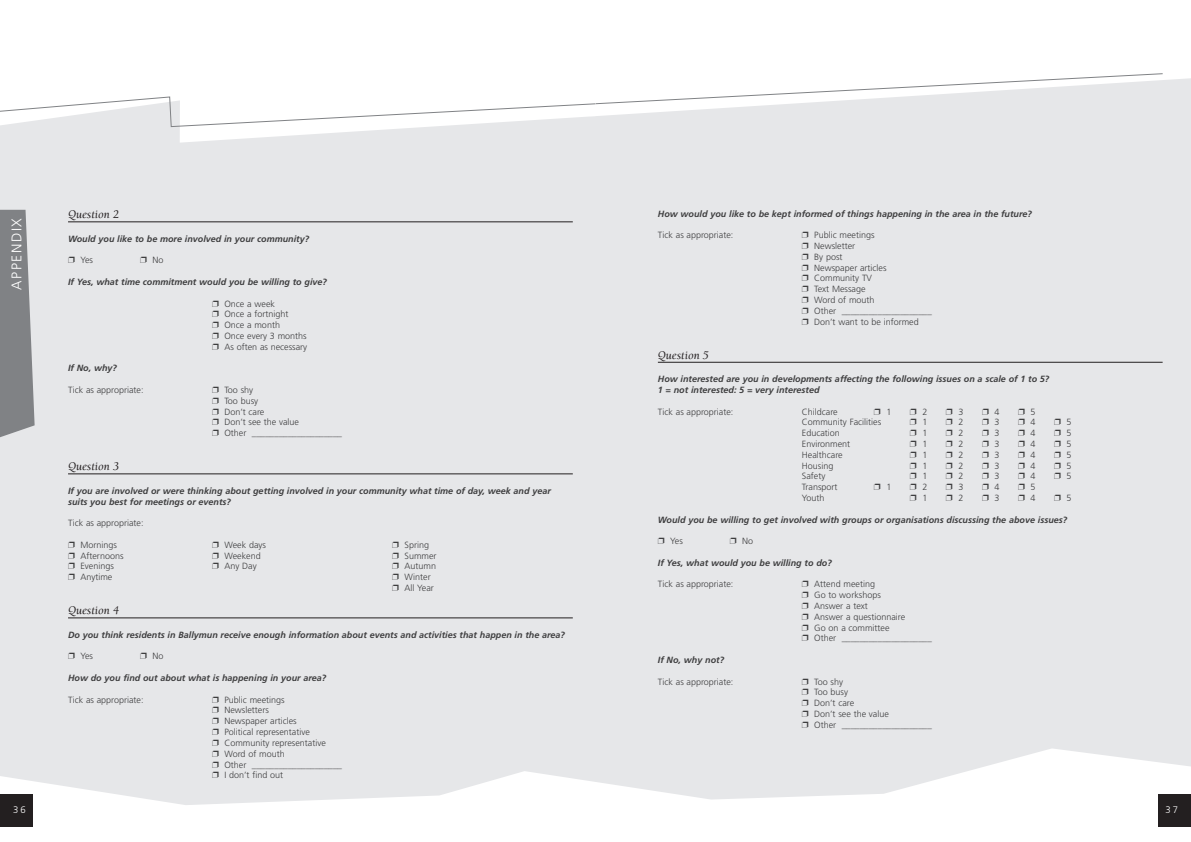
<style>
.page{position:relative;width:1191px;height:842px;background:#fff}
.page>*{position:absolute;margin:0;border:0;box-sizing:border-box;transform-origin:0 0}
.t1{font:300 14px "Frutiger";letter-spacing:.11em;color:#fff}
.t2{font:italic 12px "Berkeley";color:#231f20}
.t3{font:300 9.5px "Frutiger";color:#fff}
.t4{font:300 9px/10.8px "Frutiger";color:#3e3e3f}
.t5{font:italic 700 9px/10.8px "Frutiger";color:#3e3e3f}
</style>
<div class="page">
<div style="left:595px;top:0;width:596px;height:842px;background:#e6e7e9"></div>
<div style="left:0;top:0;width:595px;height:842px;background:#e6e7e9"></div>
<svg style="left:0;top:748px;width:1191px;height:94px;fill:#fff"></svg>
<div style="left:595px;top:0;width:596px;height:80px;background:#fff"></div>
<div style="left:1158px;top:794px;width:33px;height:32px;background:#231f20"></div>
<hr style="left:658px;top:362px;width:504px;height:1px;background:#231f20">
<svg style="left:0;top:0;width:595px;height:143px;background:#fbfbfb"></svg>
<svg style="left:0;top:74px;width:1162px;height:53px"></svg>
<svg style="left:0;top:210px;width:35px;height:228px"></svg>
<hr style="left:68px;top:221px;width:505px;height:1px;background:#231f20">
<hr style="left:68px;top:473px;width:505px;height:1px;background:#231f20">
<hr style="left:68px;top:617px;width:505px;height:1px;background:#231f20">
<div style="left:0;top:794px;width:33px;height:32px;background:#231f20"></div>
<h1 class="t1" style="left:11px;top:290px;width:73px;rotate:-90deg">APPENDIX</h1>
<p class="t3" style="left:13px;top:805px;width:14px">36</p>
<h2 class="t2" style="left:68px;top:210px;width:53px">Question 2</h2>
<p class="t5" style="left:68px;top:234px;width:243px">Would you like to be more involved in your community?</p>
<p class="t4" style="left:68px;top:256px;width:27px">❐ Yes</p>
<p class="t4" style="left:140px;top:256px;width:25px">❐ No</p>
<p class="t5" style="left:68px;top:277px;width:260px">If Yes, what time commitment would you be willing to give?</p>
<p class="t4" style="left:212px;top:299px;width:97px">❐ Once a week<br>❐ Once a fortnight<br>❐ Once a month<br>❐ Once every 3 months ❐ As often as necessary</p>
<p class="t5" style="left:68px;top:363px;width:51px">If No, why?</p>
<p class="t4" style="left:68px;top:385px;width:77px">Tick as appropriate:</p>
<p class="t4" style="left:212px;top:385px;width:131px">❐ Too shy<br>❐ Too busy<br>❐ Don’t care<br>❐ Don’t see the value<br>❐ Other ____________________</p>
<h2 class="t2" style="left:68px;top:462px;width:53px">Question 3</h2>
<p class="t5" style="left:68px;top:486px;width:484px">If you are involved or were thinking about getting involved in your community what time of day, week and year suits you best for meetings or events?</p>
<p class="t4" style="left:68px;top:518px;width:77px">Tick as appropriate:</p>
<p class="t4" style="left:68px;top:540px;width:51px">❐ Mornings</p>
<p class="t4" style="left:212px;top:540px;width:55px">❐ Week days</p>
<p class="t4" style="left:392px;top:540px;width:38px">❐ Spring</p>
<p class="t4" style="left:68px;top:551px;width:57px">❐ Afternoons</p>
<p class="t4" style="left:212px;top:551px;width:50px">❐ Weekend</p>
<p class="t4" style="left:392px;top:551px;width:46px">❐ Summer</p>
<p class="t4" style="left:68px;top:562px;width:47px">❐ Evenings</p>
<p class="t4" style="left:212px;top:562px;width:46px">❐ Any Day</p>
<p class="t4" style="left:392px;top:562px;width:45px">❐ Autumn</p>
<p class="t4" style="left:68px;top:572px;width:46px">❐ Anytime</p>
<p class="t4" style="left:392px;top:572px;width:43px">❐ Winter ❐ All Year</p>
<h2 class="t2" style="left:68px;top:606px;width:53px">Question 4</h2>
<p class="t5" style="left:68px;top:630px;width:498px">Do you think residents in Ballymun receive enough information about events and activities that happen in the area?</p>
<p class="t4" style="left:68px;top:652px;width:27px">❐ Yes</p>
<p class="t4" style="left:140px;top:652px;width:25px">❐ No</p>
<p class="t5" style="left:68px;top:673px;width:260px">How do you find out about what is happening in your area?</p>
<p class="t4" style="left:68px;top:695px;width:77px">Tick as appropriate:</p>
<p class="t4" style="left:212px;top:695px;width:131px">❐ Public meetings<br>❐ Newsletters<br>❐ Newspaper articles<br>❐ Political representative<br>❐ Community representative<br>❐ Word of mouth<br>❐ Other ____________________ ❐ I don’t find out</p>
<p class="t5" style="left:658px;top:209px;width:376px">How would you like to be kept informed of things happening in the area in the future?</p>
<p class="t4" style="left:658px;top:230px;width:77px">Tick as appropriate:</p>
<p class="t4" style="left:802px;top:230px;width:131px">❐ Public meetings<br>❐ Newsletter<br>❐ By post<br>❐ Newspaper articles<br>❐ Community TV<br>❐ Text Message<br>❐ Word of mouth<br>❐ Other ____________________ ❐ Don’t want to be informed</p>
<h2 class="t2" style="left:658px;top:350px;width:53px">Question 5</h2>
<p class="t5" style="left:658px;top:374px;width:393px">How interested are you in developments affecting the following issues on a scale of 1 to 5?<br>1 = not interested: 5 = very interested</p>
<p class="t4" style="left:658px;top:407px;width:77px">Tick as appropriate:</p>
<p class="t4" style="left:802px;top:407px;width:37px">Childcare</p>
<p class="t4" style="left:874px;top:407px;width:19px">❐ 1</p>
<p class="t4" style="left:910px;top:407px;width:19px">❐ 2</p>
<p class="t4" style="left:946px;top:407px;width:19px">❐ 3</p>
<p class="t4" style="left:982px;top:407px;width:19px">❐ 4</p>
<p class="t4" style="left:1018px;top:407px;width:19px">❐ 5</p>
<p class="t4" style="left:802px;top:418px;width:81px">Community Facilities</p>
<p class="t4" style="left:910px;top:418px;width:19px">❐ 1</p>
<p class="t4" style="left:946px;top:418px;width:19px">❐ 2</p>
<p class="t4" style="left:982px;top:418px;width:19px">❐ 3</p>
<p class="t4" style="left:1018px;top:418px;width:19px">❐ 4</p>
<p class="t4" style="left:1054px;top:418px;width:19px">❐ 5</p>
<p class="t4" style="left:802px;top:428px;width:40px">Education</p>
<p class="t4" style="left:910px;top:428px;width:19px">❐ 1</p>
<p class="t4" style="left:946px;top:428px;width:19px">❐ 2</p>
<p class="t4" style="left:982px;top:428px;width:19px">❐ 3</p>
<p class="t4" style="left:1018px;top:428px;width:19px">❐ 4</p>
<p class="t4" style="left:1054px;top:428px;width:19px">❐ 5</p>
<p class="t4" style="left:802px;top:439px;width:50px">Environment</p>
<p class="t4" style="left:910px;top:439px;width:19px">❐ 1</p>
<p class="t4" style="left:946px;top:439px;width:19px">❐ 2</p>
<p class="t4" style="left:982px;top:439px;width:19px">❐ 3</p>
<p class="t4" style="left:1018px;top:439px;width:19px">❐ 4</p>
<p class="t4" style="left:1054px;top:439px;width:19px">❐ 5</p>
<p class="t4" style="left:802px;top:450px;width:42px">Healthcare</p>
<p class="t4" style="left:910px;top:450px;width:19px">❐ 1</p>
<p class="t4" style="left:946px;top:450px;width:19px">❐ 2</p>
<p class="t4" style="left:982px;top:450px;width:19px">❐ 3</p>
<p class="t4" style="left:1018px;top:450px;width:19px">❐ 4</p>
<p class="t4" style="left:1054px;top:450px;width:19px">❐ 5</p>
<p class="t4" style="left:802px;top:461px;width:33px">Housing</p>
<p class="t4" style="left:910px;top:461px;width:19px">❐ 1</p>
<p class="t4" style="left:946px;top:461px;width:19px">❐ 2</p>
<p class="t4" style="left:982px;top:461px;width:19px">❐ 3</p>
<p class="t4" style="left:1018px;top:461px;width:19px">❐ 4</p>
<p class="t4" style="left:1054px;top:461px;width:19px">❐ 5</p>
<p class="t4" style="left:802px;top:472px;width:25px">Safety</p>
<p class="t4" style="left:910px;top:472px;width:19px">❐ 1</p>
<p class="t4" style="left:946px;top:472px;width:19px">❐ 2</p>
<p class="t4" style="left:982px;top:472px;width:19px">❐ 3</p>
<p class="t4" style="left:1018px;top:472px;width:19px">❐ 4</p>
<p class="t4" style="left:1054px;top:472px;width:19px">❐ 5</p>
<p class="t4" style="left:802px;top:482px;width:37px">Transport</p>
<p class="t4" style="left:874px;top:482px;width:19px">❐ 1</p>
<p class="t4" style="left:910px;top:482px;width:19px">❐ 2</p>
<p class="t4" style="left:946px;top:482px;width:19px">❐ 3</p>
<p class="t4" style="left:982px;top:482px;width:19px">❐ 4</p>
<p class="t4" style="left:1018px;top:482px;width:19px">❐ 5</p>
<p class="t4" style="left:802px;top:493px;width:24px">Youth</p>
<p class="t4" style="left:910px;top:493px;width:19px">❐ 1</p>
<p class="t4" style="left:946px;top:493px;width:19px">❐ 2</p>
<p class="t4" style="left:982px;top:493px;width:19px">❐ 3</p>
<p class="t4" style="left:1018px;top:493px;width:19px">❐ 4</p>
<p class="t4" style="left:1054px;top:493px;width:19px">❐ 5</p>
<p class="t5" style="left:658px;top:515px;width:411px">Would you be willing to get involved with groups or organisations discussing the above issues?</p>
<p class="t4" style="left:658px;top:536px;width:27px">❐ Yes</p>
<p class="t4" style="left:730px;top:536px;width:25px">❐ No</p>
<p class="t5" style="left:658px;top:558px;width:175px">If Yes, what would you be willing to do?</p>
<p class="t4" style="left:658px;top:580px;width:77px">Tick as appropriate:</p>
<p class="t4" style="left:802px;top:580px;width:131px">❐ Attend meeting<br>❐ Go to workshops<br>❐ Answer a text<br>❐ Answer a questionnaire<br>❐ Go on a committee<br>❐ Other ____________________</p>
<p class="t5" style="left:658px;top:655px;width:68px">If No, why not?</p>
<p class="t4" style="left:658px;top:677px;width:77px">Tick as appropriate:</p>
<p class="t4" style="left:802px;top:677px;width:131px">❐ Too shy<br>❐ Too busy<br>❐ Don’t care<br>❐ Don’t see the value<br>❐ Other ____________________</p>
<p class="t3" style="left:1165px;top:805px;width:14px">37</p>
</div>
